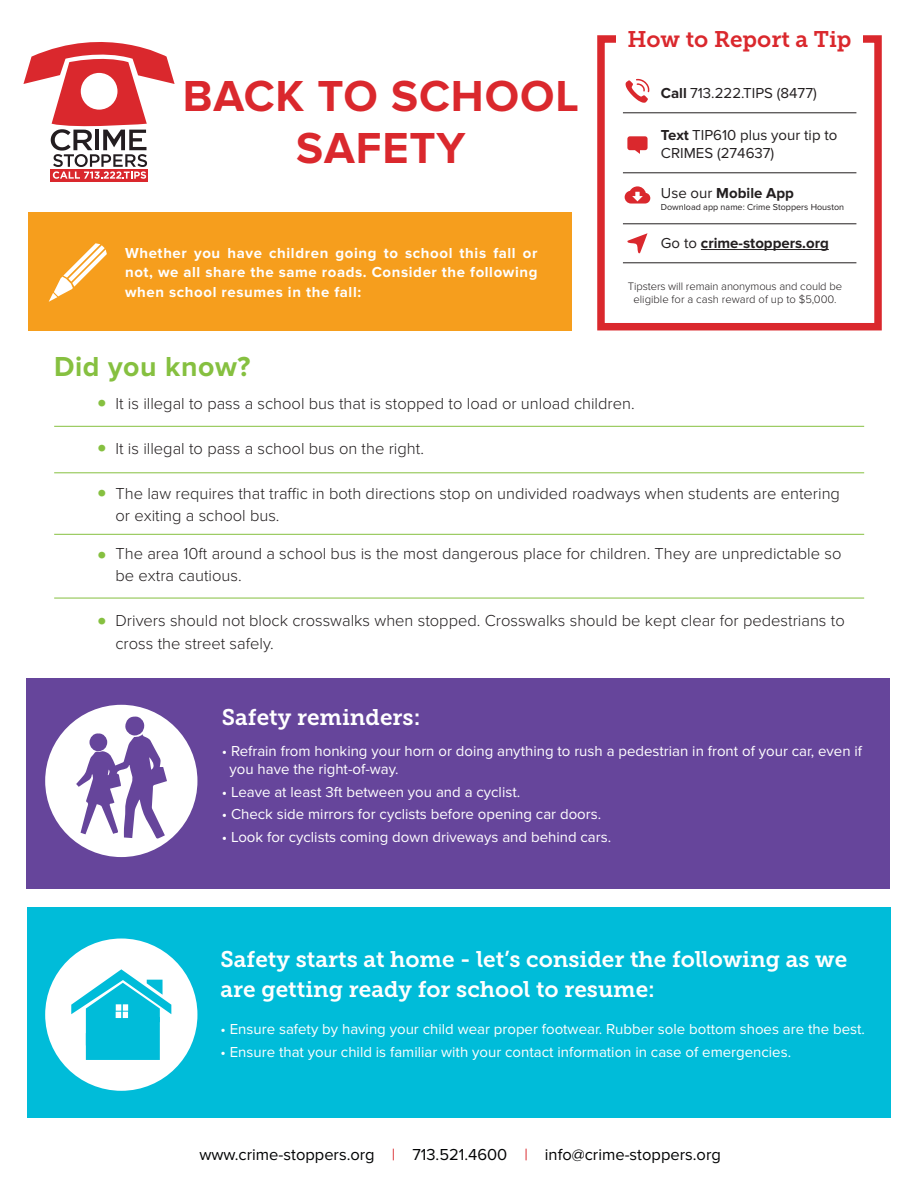
<style>
.page{position:relative;width:918px;height:1188px;background:#fff}
.page>*{position:absolute;margin:0;border:0;box-sizing:border-box;transform-origin:0 0}
.t1{font:700 45px "Proxima Nova";letter-spacing:.02em;color:#da282d}
.t2{font:700 28.5px "Proxima Nova";letter-spacing:.02em;color:#86c040}
.t3{font:22.5px/30px "Museo Slab 700";color:#fff}
.t4{font:22.5px "Museo Slab 700";color:#da282d}
.t5{font:300 16.5px/22.5px "Proxima Nova";color:#231f20}
.t6{font:16.5px "Proxima Nova";color:#020304}
.t7{font:15px "Proxima Nova";color:#fff}
.t8{font:700 15px/19.5px "Proxima Nova";letter-spacing:.04em;color:#fff;text-align:justify}
.t9{font:15px "Proxima Nova";color:#231f20}
.t10{font:700 15px "Proxima Nova";color:#231f20}
.t11{font:300 11.25px "Proxima Nova";letter-spacing:-.01em;color:#231f20}
.t12{font:9px "Proxima Nova";color:#231f20}
.s1{font-weight:700}
.s2{font-weight:400}
.s3{color:#da282d}
</style>
<div class="page">
<div style="left:597px;top:35px;width:285px;height:295px;border:8px solid #da282d"></div>
<div style="left:616px;top:21px;width:247px;height:37px;background:#fff"></div>
<div style="left:51px;top:169px;width:97px;height:12px;background:#da282d"></div>
<svg style="left:23px;top:42px;width:152px;height:137px"></svg>
<div style="left:28px;top:212px;width:543px;height:118px;background:#f69e1d"></div>
<hr style="left:701px;top:249px;width:128px;height:1px;background:#231f20">
<svg style="left:627px;top:136px;width:21px;height:18px"></svg>
<svg style="left:627px;top:233px;width:21px;height:21px"></svg>
<svg style="left:625px;top:186px;width:25px;height:18px"></svg>
<hr style="left:623px;top:113px;width:233px;height:1px;background:#231f20">
<hr style="left:623px;top:173px;width:233px;height:1px;background:#231f20">
<hr style="left:623px;top:224px;width:233px;height:1px;background:#231f20">
<hr style="left:623px;top:263px;width:233px;height:1px;background:#231f20">
<svg style="left:625px;top:79px;width:25px;height:24px"></svg>
<hr style="left:54px;top:426px;width:810px;height:1px;background:#86c040">
<hr style="left:54px;top:472px;width:810px;height:1px;background:#86c040">
<hr style="left:54px;top:534px;width:810px;height:1px;background:#86c040">
<svg style="left:49px;top:243px;width:58px;height:59px"></svg>
<hr style="left:54px;top:598px;width:810px;height:1px;background:#86c040">
<div style="left:27px;top:907px;width:864px;height:211px;background:#00bcd9"></div>
<div style="left:45px;top:939px;width:152px;height:152px;background:#fff;border-radius:50%"></div>
<svg style="left:71px;top:969px;width:100px;height:91px"></svg>
<div style="left:26px;top:678px;width:864px;height:211px;background:#66459b"></div>
<div style="left:45px;top:705px;width:152px;height:152px;background:#fff;border-radius:50%"></div>
<svg style="left:76px;top:716px;width:91px;height:123px"></svg>
<p class="t1" style="left:183px;top:70px;width:398px">BACK TO SCHOOL</p>
<p class="t1" style="left:296px;top:122px;width:171px">SAFETY</p>
<p class="t8" style="left:125px;top:243px;width:414px">Whether you have children going to school this fall or not, we all share the same roads. Consider the following when school resumes in the fall:</p>
<p class="t2" style="left:54px;top:350px;width:198px">Did you know?</p>
<p class="t4" style="left:628px;top:27px;width:225px">How to Report a Tip</p>
<p class="t9" style="left:661px;top:84px;width:157px"><span class="s1">Call</span> 713.222.TIPS (8477)</p>
<p class="t9" style="left:661px;top:126px;width:178px"><span class="s1">Text</span> TIP610 plus your tip to</p>
<p class="t9" style="left:661px;top:144px;width:115px">CRIMES (274637)</p>
<p class="t10" style="left:661px;top:184px;width:135px"><span class="s2">Use our</span> Mobile App</p>
<p class="t10" style="left:661px;top:234px;width:169px"><span class="s2">Go to</span> crime-stoppers.org</p>
<p class="t12" style="left:661px;top:202px;width:185px">Download app name: Crime Stoppers Houston</p>
<p class="t11" style="left:628px;top:279px;width:216px">Tipsters will remain anonymous and could be</p>
<p class="t11" style="left:633px;top:293px;width:205px">eligible for a cash reward of up to $5,000.</p>
<p class="t2" style="left:97px;top:384px;width:12px">•</p>
<p class="t2" style="left:97px;top:429px;width:12px">•</p>
<p class="t2" style="left:97px;top:474px;width:12px">•</p>
<p class="t2" style="left:97px;top:536px;width:12px">•</p>
<p class="t2" style="left:97px;top:602px;width:12px">•</p>
<p class="t5" style="left:116px;top:392px;width:521px">It is illegal to pass a school bus that is stopped to load or unload children.</p>
<p class="t5" style="left:116px;top:437px;width:310px">It is illegal to pass a school bus on the right.</p>
<p class="t5" style="left:116px;top:482px;width:726px">The law requires that traffic in both directions stop on undivided roadways when students are entering or exiting a school bus.</p>
<p class="t5" style="left:116px;top:542px;width:727px">The area 10ft around a school bus is the most dangerous place for children. They are unpredictable so be extra cautious.</p>
<p class="t5" style="left:116px;top:610px;width:731px">Drivers should not block crosswalks when stopped. Crosswalks should be kept clear for pedestrians to cross the street safely.</p>
<p class="t3" style="left:222px;top:702px;width:200px">Safety reminders:</p>
<p class="t7" style="left:222px;top:743px;width:642px">• Refrain from honking your horn or doing anything to rush a pedestrian in front of your car, even if</p>
<p class="t7" style="left:230px;top:761px;width:171px">you have the right-of-way.</p>
<p class="t7" style="left:222px;top:783px;width:300px">• Leave at least 3ft between you and a cyclist.</p>
<p class="t7" style="left:222px;top:806px;width:381px">• Check side mirrors for cyclists before opening car doors.</p>
<p class="t7" style="left:222px;top:828px;width:391px">• Look for cyclists coming down driveways and behind cars.</p>
<p class="t3" style="left:220px;top:944px;width:628px">Safety starts at home - let’s consider the following as we are getting ready for school to resume:</p>
<p class="t7" style="left:220px;top:1021px;width:646px">• Ensure safety by having your child wear proper footwear. Rubber sole bottom shoes are the best.</p>
<p class="t7" style="left:220px;top:1043px;width:572px">• Ensure that your child is familiar with your contact information in case of emergencies.</p>
<p class="t6" style="left:199px;top:1145px;width:523px">www.crime-stoppers.org <span class="s3">|</span> 713.521.4600 <span class="s3">|</span> info@crime-stoppers.org</p>
</div>
